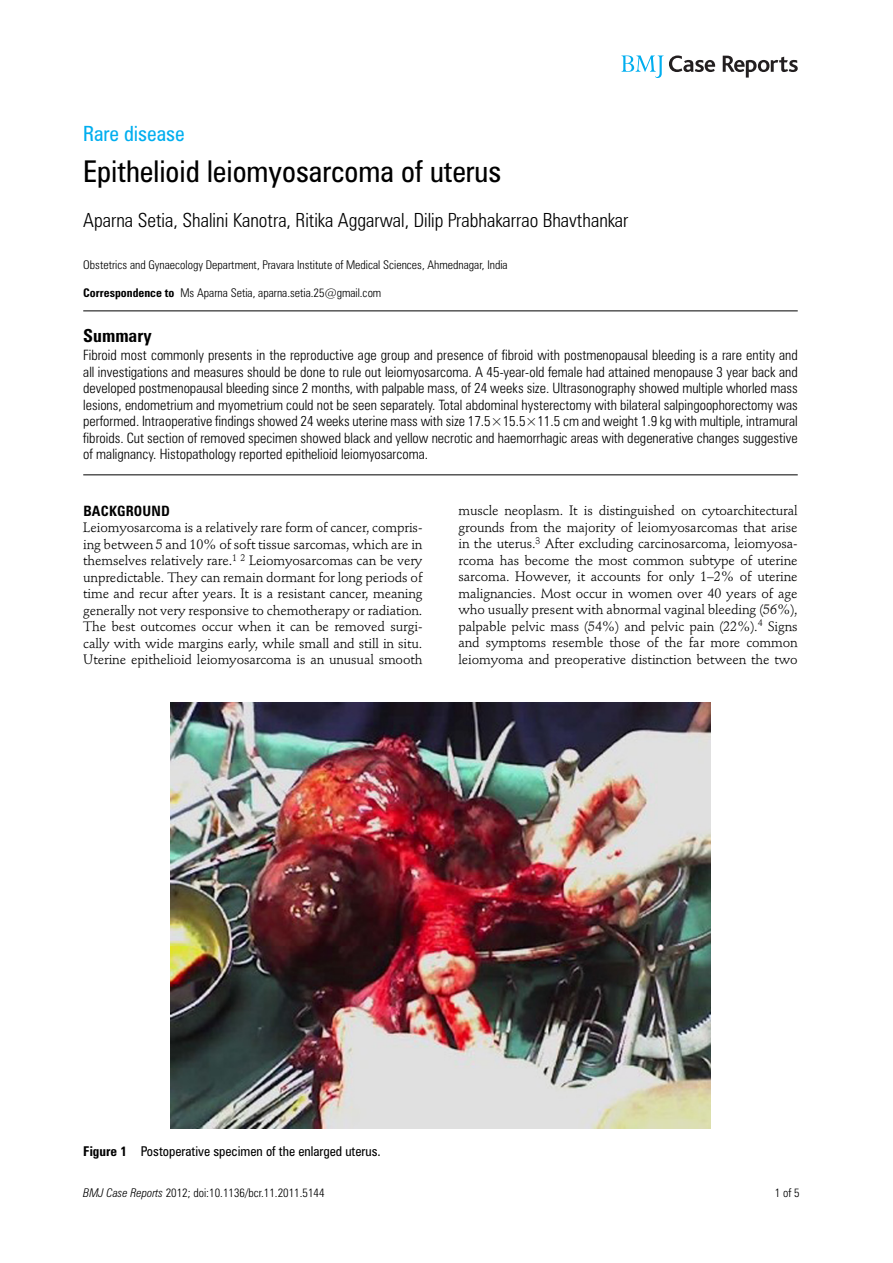
<style>
.page{position:relative;width:893px;height:1263px;background:#fff}
.page>*{position:absolute;margin:0;border:0;box-sizing:border-box;transform-origin:0 0}
.t1{font:condensed 30px "Zurich BT";color:#000}
.t2{font:condensed 21px "Zurich BT";color:#00aeef}
.t3{font:300 condensed 19.5px "Zurich BT";color:#000}
.t4{font:700 condensed 18px "Zurich BT";color:#000}
.t5{font:300 condensed 14.25px/16.5px "Zurich BT";color:#000;text-align:justify}
.t6{font:700 condensed 14.25px "Zurich BT";letter-spacing:.015em;color:#000}
.t7{font:13.5px/16.5px "Stempel Schneidler Std";letter-spacing:-.01em;color:#000;text-align:justify}
.t8{font:condensed 13.5px "Zurich BT";color:#000}
.t9{font:300 condensed 12px "Zurich BT";color:#000}
.s1{font-weight:700}
.s2{font-style:italic}
</style>
<div class="page">
<svg style="left:621px;top:56px;width:94px;height:22px"></svg>
<svg style="left:723px;top:56px;width:75px;height:22px"></svg>
<hr style="left:83px;top:311px;width:715px;height:1px;background:#000">
<hr style="left:83px;top:475px;width:715px;height:1px;background:#000">
<img style="left:170px;top:703px;width:540px;height:426px">
<h2 class="t2" style="left:83px;top:126px;width:103px">Rare disease</h2>
<h1 class="t1" style="left:83px;top:160px;width:420px">Epithelioid leiomyosarcoma of uterus</h1>
<h3 class="t3" style="left:83px;top:213px;width:547px">Aparna Setia, Shalini Kanotra, Ritika Aggarwal, Dilip Prabhakarrao Bhavthankar</h3>
<p class="t9" style="left:83px;top:260px;width:426px">Obstetrics and Gynaecology Department, Pravara Institute of Medical Sciences, Ahmednagar, India</p>
<p class="t9" style="left:83px;top:288px;width:300px"><span class="s1">Correspondence to</span> Ms Aparna Setia, aparna.setia.25@gmail.com</p>
<h3 class="t4" style="left:83px;top:329px;width:70px">Summary</h3>
<p class="t5" style="left:83px;top:348px;width:716px">Fibroid most commonly presents in the reproductive age group and presence of fibroid with postmenopausal bleeding is a rare entity and all investigations and measures should be done to rule out leiomyosarcoma. A 45-year-old female had attained menopause 3 year back and developed postmenopausal bleeding since 2 months, with palpable mass, of 24 weeks size. Ultrasonography showed multiple whorled mass lesions, endometrium and myometrium could not be seen separately. Total abdominal hysterectomy with bilateral salpingoophorectomy was performed. Intraoperative findings showed 24 weeks uterine mass with size 17.5×15.5×11.5 cm and weight 1.9 kg with multiple, intramural fibroids. Cut section of removed specimen showed black and yellow necrotic and haemorrhagic areas with degenerative changes suggestive of malignancy. Histopathology reported epithelioid leiomyosarcoma.</p>
<p class="t6" style="left:83px;top:506px;width:88px">BACKGROUND</p>
<p class="t7" style="left:83px;top:521px;width:341px">Leiomyosarcoma is a relatively rare form of cancer, compris&shy;ing between 5 and 10% of soft tissue sarcomas, which are in themselves relatively rare. <sup>1</sup> <sup>2</sup> Leiomyosarcomas can be very unpredictable. They can remain dormant for long periods of time and recur after years. It is a resistant cancer, meaning generally not very responsive to chemotherapy or radiation.<br>The best outcomes occur when it can be removed surgi&shy;cally with wide margins early, while small and still in situ.<br>Uterine epithelioid leiomyosarcoma is an unusual smooth</p>
<p class="t7" style="left:458px;top:504px;width:341px">muscle neoplasm. It is distinguished on cytoarchitectural grounds from the majority of leiomyosarcomas that arise in the uterus. <sup>3</sup> After excluding carcinosarcoma, leiomyosa&shy;rcoma has become the most common subtype of uterine sarcoma. However, it accounts for only 1–2% of uterine malignancies. Most occur in women over 40 years of age who usually present with abnormal vaginal bleeding (56%), palpable pelvic mass (54%) and pelvic pain (22%). <sup>4</sup> Signs and symptoms resemble those of the far more common leiomyoma and preoperative distinction between the two</p>
<p class="t8" style="left:83px;top:1147px;width:299px"><span class="s1">Figure 1</span> Postoperative specimen of the enlarged uterus.</p>
<p class="t9" style="left:83px;top:1188px;width:243px"><span class="s2">BMJ Case Reports</span> 2012; doi:10.1136/bcr.11.2011.5144</p>
<p class="t9" style="left:775px;top:1188px;width:26px">1 of 5</p>
</div>
